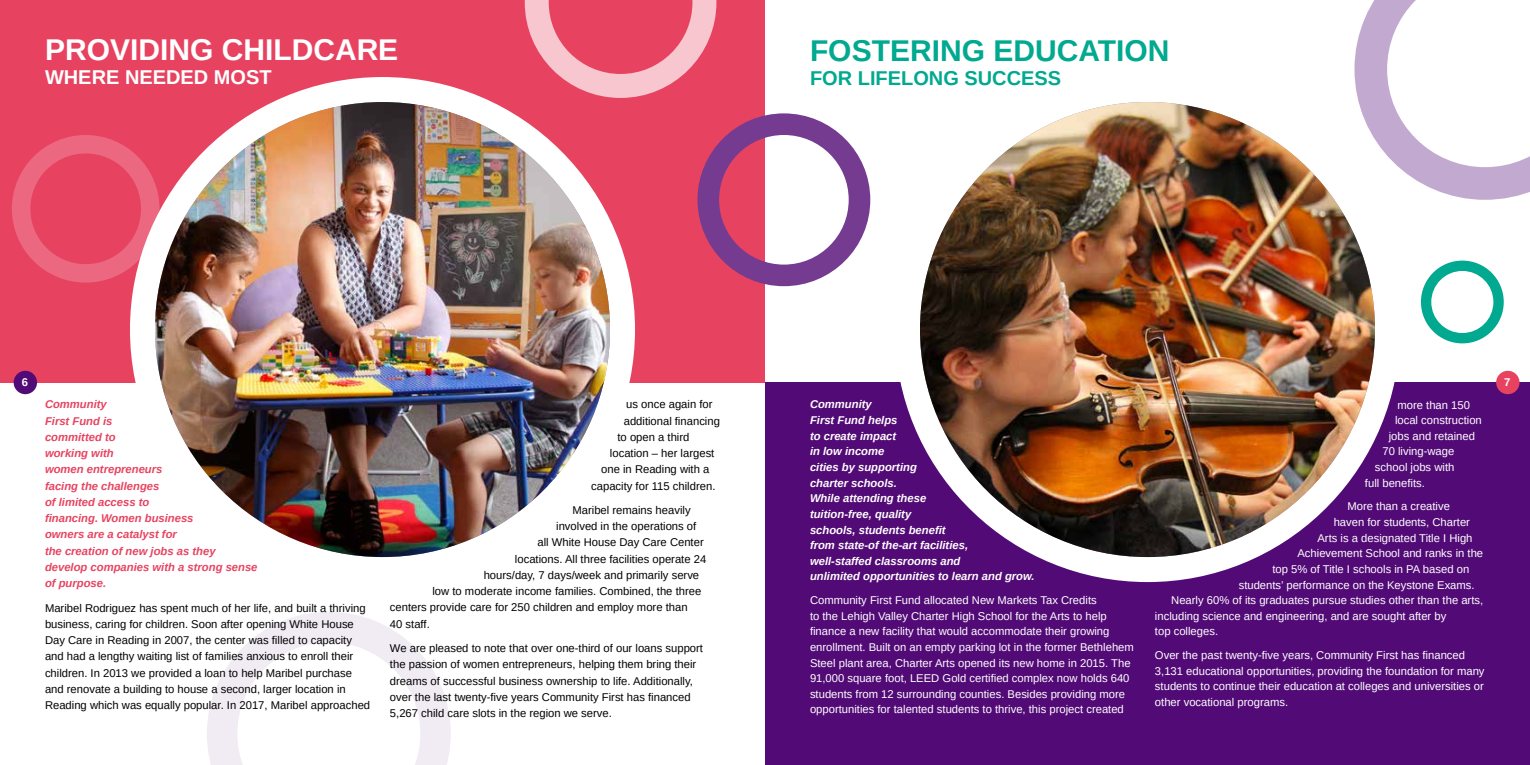
<style>
.page{position:relative;width:1530px;height:765px;background:#fff}
.page>*{position:absolute;margin:0;border:0;box-sizing:border-box;transform-origin:0 0}
.t1{font:700 30px "Arimo";color:#00a98f}
.t2{font:700 30px "Arimo";color:#fff}
.t3{font:700 20px "Arimo";color:#00a98f}
.t4{font:700 20px "Arimo";color:#fff}
.t5{font:11.25px/15.6px "Arimo";color:#fff}
.t6{font:11.25px/16.2px "Arimo";color:#000}
.t7{font:italic 700 11.25px/15.6px "Arimo";color:#fff}
.t8{font:italic 700 11.25px/16.2px "Arimo";color:#e74360}
.t9{font:700 11.25px "Arimo";color:#fff}
</style>
<div class="page">
<svg style="left:207px;top:612px;width:244px;height:153px"></svg>
<div style="left:0;top:0;width:765px;height:382px;background:#e74360"></div>
<svg style="left:525px;top:0;width:191px;height:98px"></svg>
<svg style="left:12px;top:135px;width:147px;height:148px"></svg>
<div style="left:130px;top:77px;width:505px;height:505px;background:#fff;border-radius:50%"></div>
<img style="left:155px;top:102px;width:455px;height:455px;border-radius:228px">
<div style="left:765px;top:382px;width:765px;height:383px;background:#520a76"></div>
<svg style="left:900px;top:345px;width:495px;height:237px"></svg>
<img style="left:920px;top:102px;width:455px;height:455px;border-radius:228px">
<svg style="left:1354px;top:0;width:176px;height:200px"></svg>
<svg style="left:698px;top:113px;width:172px;height:173px"></svg>
<svg style="left:1421px;top:261px;width:83px;height:82px"></svg>
<div style="left:14px;top:371px;width:23px;height:23px;background:#520a76;border-radius:50%"></div>
<div style="left:1496px;top:371px;width:24px;height:23px;background:#e74360;border-radius:50%"></div>
<h1 class="t2" style="left:45px;top:38px;width:355px">PROVIDING CHILDCARE</h1>
<h2 class="t4" style="left:45px;top:69px;width:228px">WHERE NEEDED MOST</h2>
<h1 class="t1" style="left:810px;top:39px;width:361px">FOSTERING EDUCATION</h1>
<h2 class="t3" style="left:810px;top:70px;width:253px">FOR LIFELONG SUCCESS</h2>
<p class="t9" style="left:22px;top:377px;width:8px">6</p>
<p class="t9" style="left:1504px;top:377px;width:8px">7</p>
<p class="t8" style="left:45px;top:397px;width:214px">Community<br>First Fund is<br>committed to<br>working with<br>women entrepreneurs<br>facing the challenges<br>of limited access to<br>financing. Women business<br>owners are a catalyst for<br>the creation of new jobs as they develop companies with a strong sense of purpose.</p>
<p class="t6" style="left:45px;top:600px;width:327px">Maribel Rodriguez has spent much of her life, and built a thriving business, caring for children. Soon after opening White House Day Care in Reading in 2007, the center was filled to capacity and had a lengthy waiting list of families anxious to enroll their children. In 2013 we provided a loan to help Maribel purchase and renovate a building to house a second, larger location in Reading which was equally popular. In 2017, Maribel approached</p>
<p class="t6" style="left:626px;top:397px;width:88px">us once again for</p>
<p class="t6" style="left:624px;top:413px;width:98px">additional financing</p>
<p class="t6" style="left:618px;top:430px;width:73px">to open a third</p>
<p class="t6" style="left:610px;top:446px;width:106px">location – her largest</p>
<p class="t6" style="left:601px;top:462px;width:110px">one in Reading with a</p>
<p class="t6" style="left:591px;top:479px;width:126px">capacity for 115 children.</p>
<p class="t6" style="left:572px;top:503px;width:120px">Maribel remains heavily</p>
<p class="t6" style="left:556px;top:519px;width:142px">involved in the operations of</p>
<p class="t6" style="left:537px;top:535px;width:168px">all White House Day Care Center</p>
<p class="t6" style="left:515px;top:551px;width:193px">locations. All three facilities operate 24</p>
<p class="t6" style="left:484px;top:568px;width:217px">hours/day, 7 days/week and primarily serve</p>
<p class="t6" style="left:432px;top:584px;width:270px">low to moderate income families. Combined, the three</p>
<p class="t6" style="left:390px;top:600px;width:299px">centers provide care for 250 children and employ more than</p>
<p class="t6" style="left:390px;top:616px;width:41px">40 staff.</p>
<p class="t6" style="left:390px;top:641px;width:315px">We are pleased to note that over one-third of our loans support the passion of women entrepreneurs, helping them bring their dreams of successful business ownership to life. Additionally, over the last twenty-five years Community First has financed 5,267 child care slots in the region we serve.</p>
<p class="t7" style="left:810px;top:398px;width:226px">Community<br>First Fund helps<br>to create impact<br>in low income<br>cities by supporting<br>charter schools.<br>While attending these<br>tuition-free, quality<br>schools, students benefit<br>from state-of the-art facilities,<br>well-staffed classrooms and<br>unlimited opportunities to learn and grow.</p>
<p class="t5" style="left:810px;top:593px;width:325px">Community First Fund allocated New Markets Tax Credits<br>to the Lehigh Valley Charter High School for the Arts to help finance a new facility that would accommodate their growing enrollment. Built on an empty parking lot in the former Bethlehem Steel plant area, Charter Arts opened its new home in 2015. The 91,000 square foot, LEED Gold certified complex now holds 640 students from 12 surrounding counties. Besides providing more opportunities for talented students to thrive, this project created</p>
<p class="t5" style="left:1397px;top:398px;width:74px">more than 150</p>
<p class="t5" style="left:1395px;top:413px;width:88px">local construction</p>
<p class="t5" style="left:1389px;top:429px;width:88px">jobs and retained</p>
<p class="t5" style="left:1382px;top:445px;width:73px">70 living-wage</p>
<p class="t5" style="left:1375px;top:460px;width:81px">school jobs with</p>
<p class="t5" style="left:1365px;top:475px;width:62px">full benefits.</p>
<p class="t5" style="left:1347px;top:500px;width:104px">More than a creative</p>
<p class="t5" style="left:1334px;top:515px;width:138px">haven for students, Charter</p>
<p class="t5" style="left:1317px;top:531px;width:157px">Arts is a designated Title I High</p>
<p class="t5" style="left:1297px;top:546px;width:187px">Achievement School and ranks in the</p>
<p class="t5" style="left:1272px;top:562px;width:198px">top 5% of Title I schools in PA based on</p>
<p class="t5" style="left:1239px;top:578px;width:237px">students’ performance on the Keystone Exams.</p>
<p class="t5" style="left:1171px;top:593px;width:314px">Nearly 60% of its graduates pursue studies other than the arts,</p>
<p class="t5" style="left:1155px;top:609px;width:293px">including science and engineering, and are sought after by</p>
<p class="t5" style="left:1155px;top:625px;width:65px">top colleges.</p>
<p class="t5" style="left:1155px;top:647px;width:331px">Over the past twenty-five years, Community First has financed 3,131 educational opportunities, providing the foundation for many students to continue their education at colleges and universities or other vocational programs.</p>
</div>
